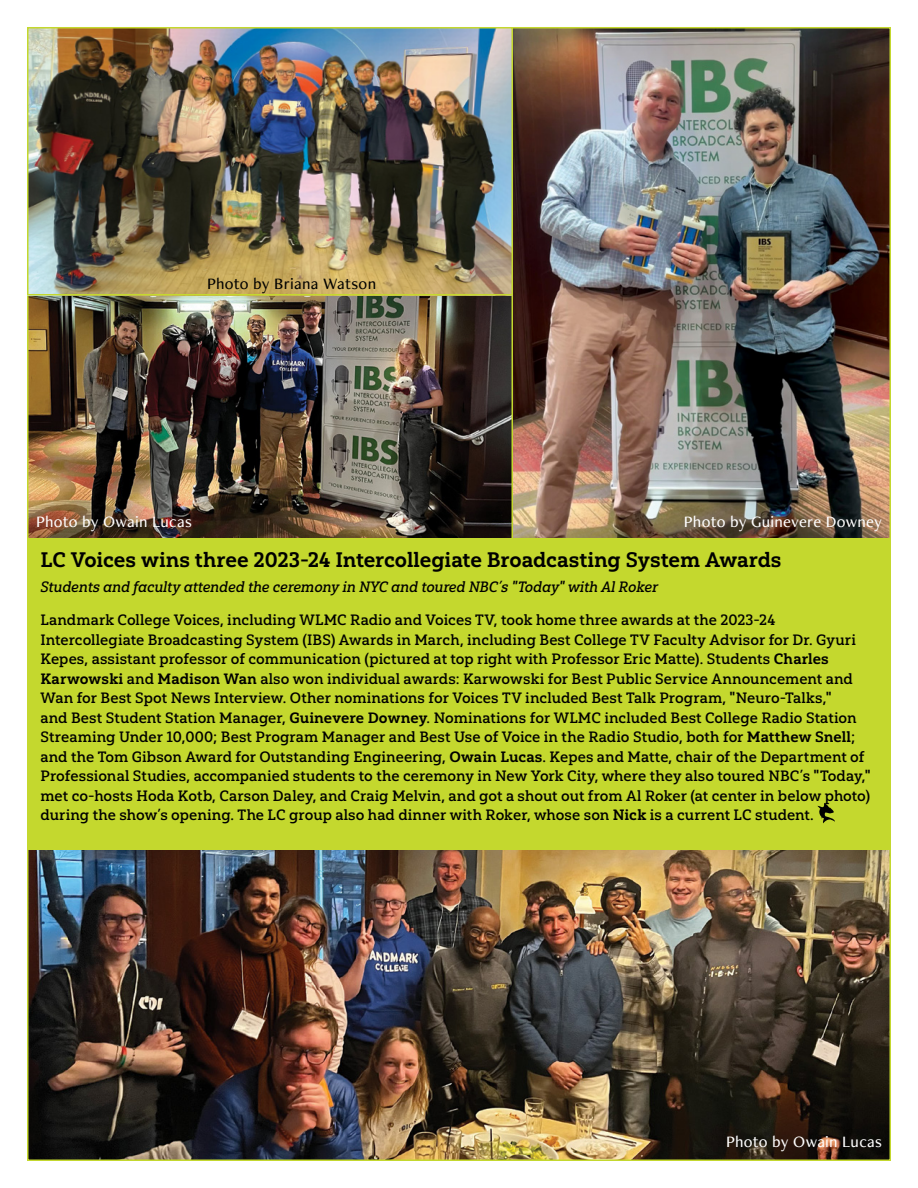
<style>
.page{position:relative;width:918px;height:1188px;background:#fff}
.page>*{position:absolute;margin:0;border:0;box-sizing:border-box;transform-origin:0 0}
.cut_line{font:21px "Yorkten Slab Nor Bol";letter-spacing:-.005em;color:#000}
.Photo_Credit_White_r{font:500 16.5px "Freight Neo Pro";letter-spacing:.015em;color:#fff}
.Photo_Credit_White_r-2{font:500 16.5px "Freight Neo Pro";letter-spacing:.015em;color:#000}
.cut_line-2{font:15px/19.5px "Yorkten Slab Nor Med";letter-spacing:.005em;color:#000}
.cut_line-3{font:15px "Yorkten Slab Nor Med It";color:#000}
.s1{font-family:"Yorkten Slab Nor Bol"}
</style>
<div class="page">
<img style="left:513px;top:30px;width:375px;height:509px">
<img style="left:30px;top:296px;width:480px;height:243px">
<img style="left:30px;top:30px;width:480px;height:263px">
<div style="left:27px;top:27px;width:486px;height:269px;border:2px solid #c4d82e"></div>
<img style="left:30px;top:850px;width:858px;height:308px">
<div style="left:27px;top:539px;width:864px;height:311px;background:#c4d82e"></div>
<img style="left:817px;top:806px;width:18px;height:18px">
<p class="Photo_Credit_White_r-2" style="left:207px;top:272px;width:171px">Photo by Briana Watson</p>
<p class="Photo_Credit_White_r" style="left:36px;top:510px;width:157px">Photo by Owain Lucas</p>
<p class="Photo_Credit_White_r" style="left:684px;top:510px;width:200px">Photo by Guinevere Downey</p>
<p class="cut_line" style="left:40px;top:547px;width:743px">LC Voices wins three 2023-24 Intercollegiate Broadcasting System Awards</p>
<p class="cut_line-3" style="left:40px;top:578px;width:619px">Students and faculty attended the ceremony in NYC and toured NBC’s "Today" with Al Roker</p>
<p class="cut_line-2" style="left:40px;top:610px;width:832px">Landmark College Voices, including WLMC Radio and Voices TV, took home three awards at the 2023-24<br>Intercollegiate Broadcasting System (IBS) Awards in March, including Best College TV Faculty Advisor for Dr. Gyuri Kepes, assistant professor of communication (pictured at top right with Professor Eric Matte). Students <span class="s1">Charles Karwowski</span> and <span class="s1">Madison Wan</span> also won individual awards: Karwowski for Best Public Service Announcement and Wan for Best Spot News Interview. Other nominations for Voices TV included Best Talk Program, "Neuro-Talks,"<br>and Best Student Station Manager, <span class="s1">Guinevere Downey</span>. Nominations for WLMC included Best College Radio Station Streaming Under 10,000; Best Program Manager and Best Use of Voice in the Radio Studio, both for <span class="s1">Matthew Snell</span>; and the Tom Gibson Award for Outstanding Engineering, <span class="s1">Owain Lucas</span>. Kepes and Matte, chair of the Department of Professional Studies, accompanied students to the ceremony in New York City, where they also toured NBC’s "Today," met co-hosts Hoda Kotb, Carson Daley, and Craig Melvin, and got a shout out from Al Roker (at center in below photo) during the show’s opening. The LC group also had dinner with Roker, whose son <span class="s1">Nick</span> is a current LC student.</p>
<p class="Photo_Credit_White_r" style="left:726px;top:1130px;width:157px">Photo by Owain Lucas</p>
</div>
